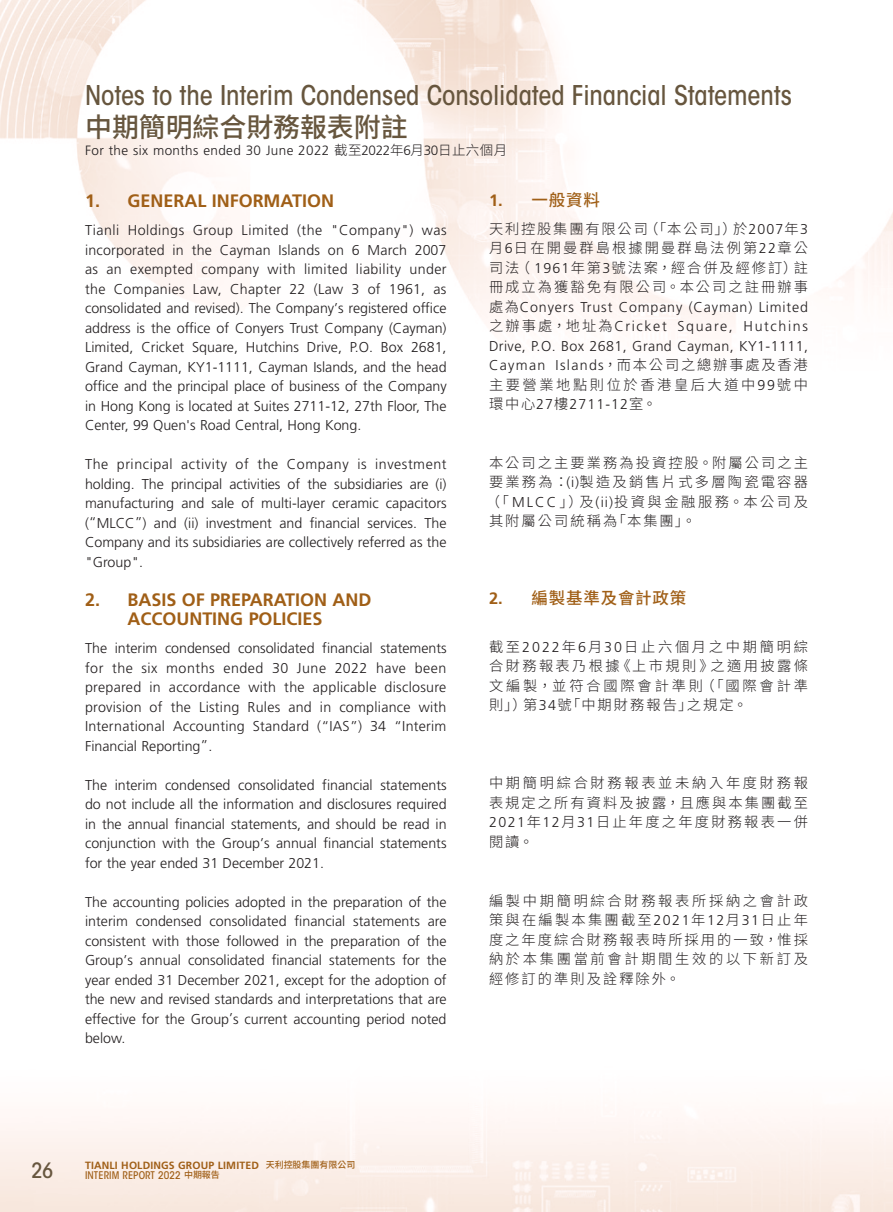
<style>
.page{position:relative;width:893px;height:1212px;background:#fff}
.page>*{position:absolute;margin:0;border:0;box-sizing:border-box;transform-origin:0 0}
.t1{font:500 condensed 27px "ITC Avant Garde Std";letter-spacing:-.005em;color:#67563e}
.t2{font:500 27px "Source Han Sans TC";letter-spacing:-.005em;color:#67563e}
.t3{font:500 condensed 21px "ITC Avant Garde Std";color:#67563e}
.Heading_1{font:700 18px/19.5px "Frutiger LT Std";color:#a05f17;text-align:center}
.C_Heading_1{font:500 16.5px "Source Han Sans TC";letter-spacing:.05em;color:#a05f17}
.Body_Text{font:300 14.25px/19.5px "Frutiger LT Std";color:#231f20;text-align:justify}
.C_Body_Text{font:300 14.25px/19.5px "Source Han Sans TC";letter-spacing:.155em;color:#231f20;text-align:justify}
.C_Body_Text-2{font:300 14.25px/19.5px "Frutiger LT Std";letter-spacing:.03em;color:#231f20;text-align:justify}
.t4{font:300 13.5px "Frutiger LT Std";letter-spacing:.03em;color:#231f20}
.t5{font:700 10.5px "Frutiger LT Std";letter-spacing:.015em;color:#a05f17}
.t6{font:500 condensed 10.5px "ITC Avant Garde Std";letter-spacing:.01em;color:#a05f17}
.s1{font-family:"Source Han Sans TC"}
.s2{font-family:"Frutiger LT Std";font-weight:700}
.s3{font-family:"Frutiger LT Std"}
.s4{font-family:"Source Han Sans TC";font-weight:500;font-size:9px}
.s5{font-family:"Source Han Sans TC";font-stretch:normal;font-size:9px}
</style>
<div class="page">
<img style="left:0;top:0;width:893px;height:1212px">
<h1 class="t1" style="left:85px;top:79px;width:708px">Notes to the Interim Condensed Consolidated Financial Statements</h1>
<h1 class="t2" style="left:85px;top:112px;width:324px">中期簡明綜合財務報表附註</h1>
<p class="t4" style="left:85px;top:142px;width:424px">For the six months ended 30 June 2022 <span class="s1">截至</span>2022<span class="s1">年</span>6<span class="s1">月</span>30<span class="s1">日止六個月</span></p>
<p class="Heading_1" style="left:85px;top:191px;width:250px">1. GENERAL INFORMATION</p>
<p class="Body_Text" style="left:85px;top:221px;width:363px">Tianli Holdings Group Limited (the "Company") was incorporated in the Cayman Islands on 6 March 2007 as an exempted company with limited liability under the Companies Law, Chapter 22 (Law 3 of 1961, as consolidated and revised). The Company’s registered office address is the office of Conyers Trust Company (Cayman)<br>Limited, Cricket Square, Hutchins Drive, P.O. Box 2681, Grand Cayman, KY1-1111, Cayman Islands, and the head office and the principal place of business of the Company in Hong Kong is located at Suites 2711-12, 27th Floor, The Center, 99 Quen's Road Central, Hong Kong.</p>
<p class="Body_Text" style="left:85px;top:455px;width:363px">The principal activity of the Company is investment holding. The principal activities of the subsidiaries are (i) manufacturing and sale of multi-layer ceramic capacitors (“MLCC”) and (ii) investment and financial services. The Company and its subsidiaries are collectively referred as the "Group".</p>
<p class="Heading_1" style="left:85px;top:590px;width:288px">2. BASIS OF PREPARATION AND<br>ACCOUNTING POLICIES</p>
<p class="Body_Text" style="left:85px;top:639px;width:363px">The interim condensed consolidated financial statements for the six months ended 30 June 2022 have been prepared in accordance with the applicable disclosure provision of the Listing Rules and in compliance with International Accounting Standard (“IAS”) 34 “Interim Financial Reporting”.</p>
<p class="Body_Text" style="left:85px;top:775px;width:363px">The interim condensed consolidated financial statements do not include all the information and disclosures required in the annual financial statements, and should be read in conjunction with the Group’s annual financial statements for the year ended 31 December 2021.</p>
<p class="Body_Text" style="left:85px;top:892px;width:363px">The accounting policies adopted in the preparation of the interim condensed consolidated financial statements are consistent with those followed in the preparation of the Group’s annual consolidated financial statements for the year ended 31 December 2021, except for the adoption of the new and revised standards and interpretations that are effective for the Group’s current accounting period noted below.</p>
<p class="C_Heading_1" style="left:489px;top:191px;width:112px"><span class="s2">1.</span> 一般資料</p>
<p class="C_Body_Text-2" style="left:489px;top:219px;width:320px"><span class="s1">天利控股集團有限公司（「本公司」）於</span>2007<span class="s1">年</span>3<span class="s1">月</span>6<span class="s1">日在開曼群島根據開曼群島法例第</span>22<span class="s1">章公司法（</span> 1961<span class="s1">年第</span>3<span class="s1">號法案，經合併及經修訂）註冊成立為獲豁免有限公司。本公司之註冊辦事處為</span>Conyers Trust Company (Cayman) Limited<span class="s1">之辦事處，地址為</span>Cricket Square, Hutchins Drive, P.O. Box 2681, Grand Cayman, KY1-1111, Cayman Islands<span class="s1">，而本公司之總辦事處及香港主要營業地點則位於香港皇后大道中</span>99<span class="s1">號中環中心</span>27<span class="s1">樓</span>2711-12<span class="s1">室。</span></p>
<p class="C_Body_Text" style="left:486px;top:453px;width:324px">本公司之主要業務為投資控股。附屬公司之主要業務為：<span class="s3">(i)</span>製造及銷售片式多層陶瓷電容器（「<span class="s3">MLCC</span>」）及<span class="s3">(ii)</span>投資與金融服務。本公司及其附屬公司統稱為「本集團」。</p>
<p class="C_Heading_1" style="left:489px;top:589px;width:199px"><span class="s2">2.</span> 編製基準及會計政策</p>
<p class="C_Body_Text" style="left:489px;top:637px;width:320px">截至<span class="s3">2022</span>年<span class="s3">6</span>月<span class="s3">30</span>日止六個月之中期簡明綜合財務報表乃根據《上市規則》之適用披露條文編製，並符合國際會計準則（「國際會計準則」）第<span class="s3">34</span>號「中期財務報告」之規定。</p>
<p class="C_Body_Text" style="left:489px;top:774px;width:320px">中期簡明綜合財務報表並未納入年度財務報表規定之所有資料及披露，且應與本集團截至<span class="s3">2021</span>年<span class="s3">12</span>月<span class="s3">31</span>日止年度之年度財務報表一併閱讀。</p>
<p class="C_Body_Text" style="left:489px;top:891px;width:320px">編製中期簡明綜合財務報表所採納之會計政策與在編製本集團截至<span class="s3">2021</span>年<span class="s3">12</span>月<span class="s3">31</span>日止年度之年度綜合財務報表時所採用的一致，惟採納於本集團當前會計期間生效的以下新訂及經修訂的準則及詮釋除外。</p>
<h2 class="t3" style="left:32px;top:1157px;width:23px">26</h2>
<p class="t5" style="left:85px;top:1159px;width:272px">TIANLI HOLDINGS GROUP LIMITED <span class="s4">天利控股集團有限公司</span></p>
<p class="t6" style="left:85px;top:1169px;width:136px">INTERIM REPORT 2022 <span class="s5">中期報告</span></p>
</div>
